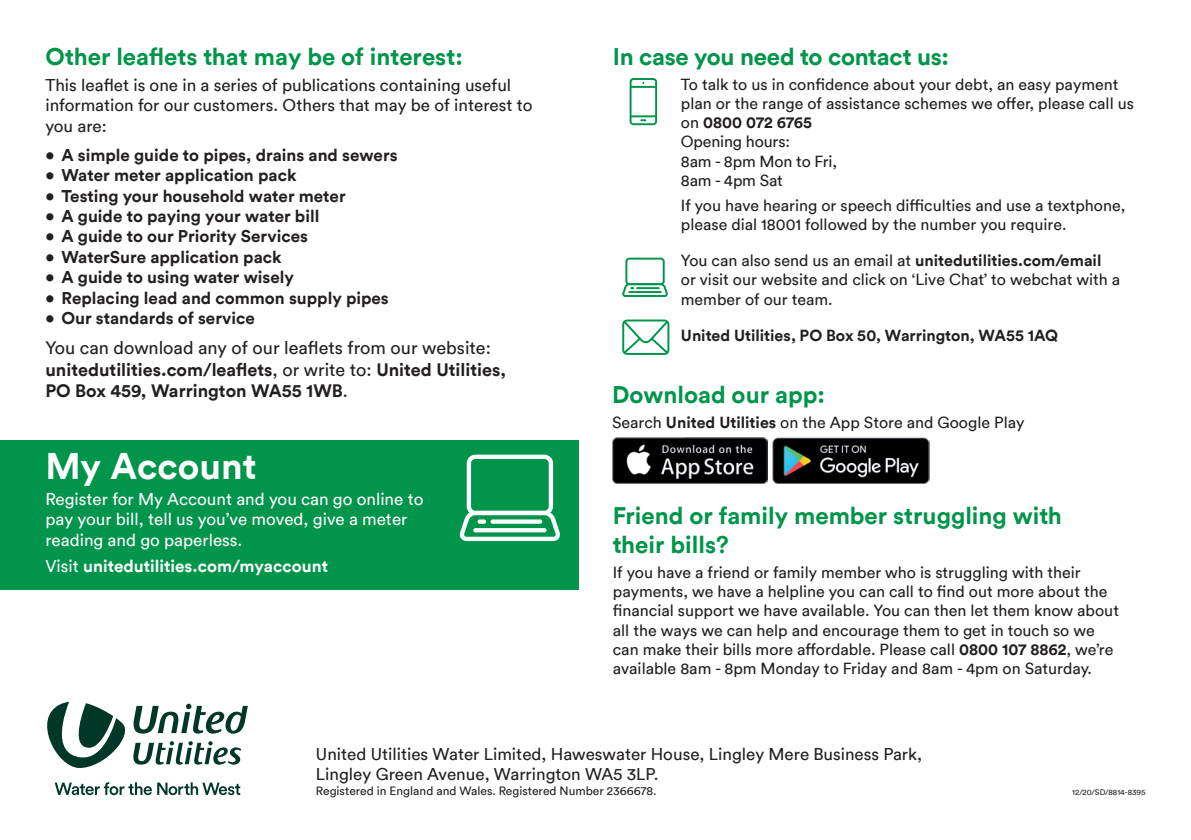
<style>
.page{position:relative;width:1191px;height:840px;background:#fff}
.page>*{position:absolute;margin:0;border:0;box-sizing:border-box;transform-origin:0 0}
.t1{font:700 37px "Circular TT";color:#fff}
.t2{font:700 24px/28.8px "Circular TT";color:#00954a}
.t3{font:700 18px/21.6px "Circular TT";color:#231f20}
.t4{font:700 17px "Circular TT";color:#231f20}
.t5{font:17px/20.4px "Circular TT";color:#231f20}
.t6{font:17px/20.4px "Circular TT";color:#fff}
.t7{font:700 17px "Circular TT";color:#fff}
.t8{font:16px/19.2px "Circular TT";color:#231f20}
.t9{font:700 16px "Circular TT";color:#231f20}
.t10{font:12px "Circular TT";color:#231f20}
.t11{font:8px "Circular TT";color:#231f20}
.s1{font-weight:400}
.s2{font-weight:700}
</style>
<div class="page">
<div style="left:0;top:439px;width:578px;height:150px;background:#00954a"></div>
<svg style="left:55px;top:782px;width:185px;height:12px"></svg>
<svg style="left:459px;top:454px;width:101px;height:86px"></svg>
<svg style="left:629px;top:78px;width:28px;height:47px"></svg>
<hr style="left:630px;top:115px;width:26px;height:2px;background:#00954a">
<svg style="left:622px;top:257px;width:46px;height:40px"></svg>
<hr style="left:636px;top:287px;width:24px;height:2px;background:#00954a">
<hr style="left:628px;top:291px;width:33px;height:2px;background:#00954a">
<svg style="left:622px;top:319px;width:47px;height:36px"></svg>
<img style="left:773px;top:437px;width:156px;height:46px">
<img style="left:612px;top:437px;width:156px;height:46px">
<svg style="left:47px;top:701px;width:201px;height:67px"></svg>
<p class="t2" style="left:45px;top:41px;width:419px">Other leaflets that may be of interest:</p>
<p class="t2" style="left:613px;top:41px;width:337px">In case you need to contact us:</p>
<p class="t5" style="left:45px;top:74px;width:488px">This leaflet is one in a series of publications containing useful information for our customers. Others that may be of interest to you are:</p>
<p class="t4" style="left:45px;top:144px;width:354px">• A simple guide to pipes, drains and sewers</p>
<p class="t4" style="left:45px;top:164px;width:253px">• Water meter application pack</p>
<p class="t4" style="left:45px;top:184px;width:302px">• Testing your household water meter</p>
<p class="t4" style="left:45px;top:205px;width:275px">• A guide to paying your water bill</p>
<p class="t4" style="left:45px;top:225px;width:264px">• A guide to our Priority Services</p>
<p class="t4" style="left:45px;top:246px;width:238px">• WaterSure application pack</p>
<p class="t4" style="left:45px;top:266px;width:250px">• A guide to using water wisely</p>
<p class="t4" style="left:45px;top:286px;width:345px">• Replacing lead and common supply pipes</p>
<p class="t4" style="left:45px;top:307px;width:211px">• Our standards of service</p>
<p class="t3" style="left:45px;top:336px;width:462px"><span class="s1">You can download any of our leaflets from our website: </span>unitedutilities.com/leaflets<span class="s1">, or write to:</span> United Utilities,<br>PO Box 459, Warrington WA55 1WB<span class="s1">.</span></p>
<p class="t8" style="left:681px;top:74px;width:454px">To talk to us in confidence about your debt, an easy payment plan or the range of assistance schemes we offer, please call us on <span class="s2">0800 072 6765<br></span>Opening hours:<br>8am - 8pm Mon to Fri,<br>8am - 4pm Sat</p>
<p class="t8" style="left:681px;top:195px;width:446px">If you have hearing or speech difficulties and use a textphone, please dial 18001 followed by the number you require.</p>
<p class="t8" style="left:681px;top:251px;width:441px">You can also send us an email at <span class="s2">unitedutilities.com/email </span>or visit our website and click on ‘Live Chat’ to webchat with a member of our team.</p>
<p class="t9" style="left:681px;top:325px;width:379px">United Utilities, PO Box 50, Warrington, WA55 1AQ</p>
<p class="t2" style="left:612px;top:380px;width:214px">Download our app:</p>
<p class="t8" style="left:612px;top:412px;width:414px">Search <span class="s2">United Utilities</span> on the App Store and Google Play</p>
<p class="t1" style="left:45px;top:441px;width:213px">My Account</p>
<p class="t6" style="left:45px;top:488px;width:379px">Register for My Account and you can go online to pay your bill, tell us you’ve moved, give a meter reading and go paperless.</p>
<p class="t7" style="left:45px;top:554px;width:284px"><span class="s1">Visit</span> unitedutilities.com/myaccount</p>
<p class="t2" style="left:613px;top:500px;width:450px">Friend or family member struggling with their bills?</p>
<p class="t8" style="left:613px;top:562px;width:507px">If you have a friend or family member who is struggling with their payments, we have a helpline you can call to find out more about the financial support we have available. You can then let them know about all the ways we can help and encourage them to get in touch so we can make their bills more affordable. Please call <span class="s2">0800 107 8862</span>, we’re available 8am - 8pm Monday to Friday and 8am - 4pm on Saturday.</p>
<p class="t5" style="left:316px;top:743px;width:607px">United Utilities Water Limited, Haweswater House, Lingley Mere Business Park,<br>Lingley Green Avenue, Warrington WA5 3LP.</p>
<p class="t10" style="left:316px;top:782px;width:342px">Registered in England and Wales. Registered Number 2366678.</p>
<p class="t11" style="left:1072px;top:786px;width:75px">12/20/SD/8814-8395</p>
</div>
